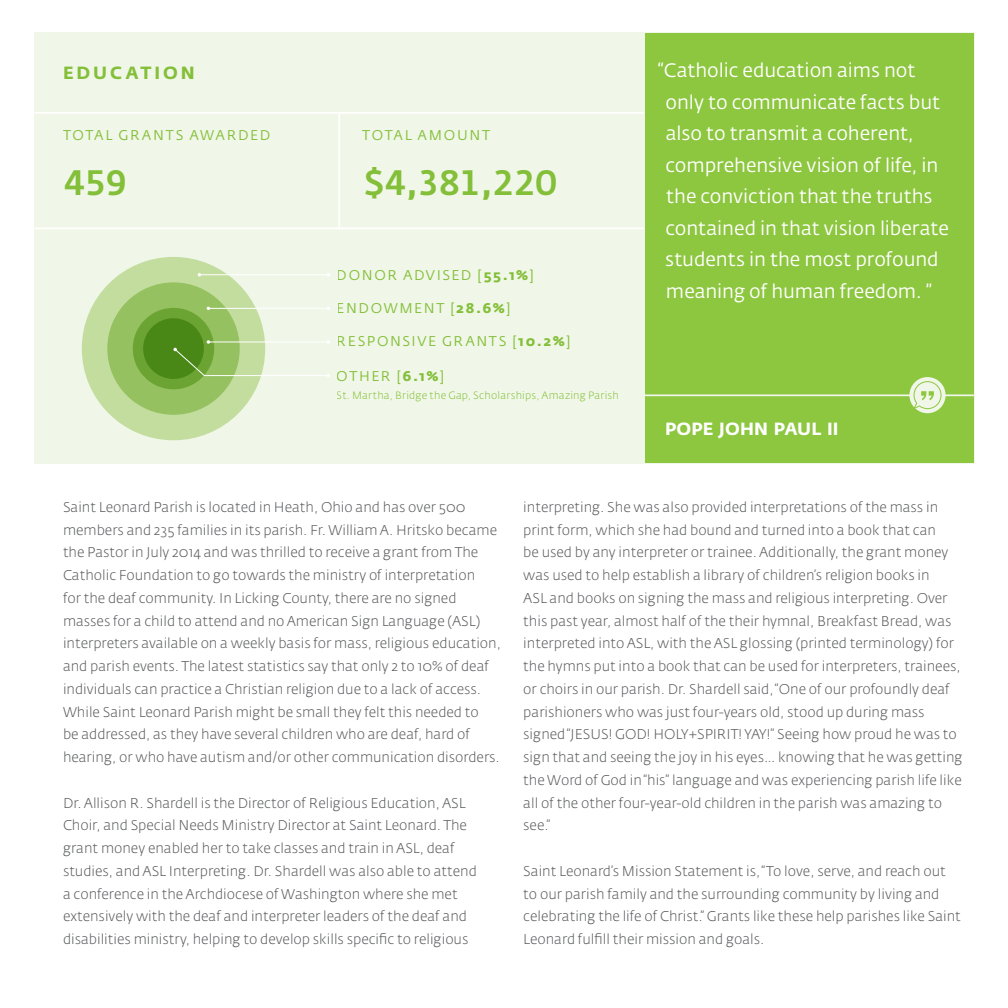
<style>
.page{position:relative;width:1008px;height:1008px;background:#fff}
.page>*{position:absolute;margin:0;border:0;box-sizing:border-box;transform-origin:0 0}
.t1{font:35px "Fedra Sans Medium TF";letter-spacing:-.045em;color:#8dc63f}
.t2{font:19.25px/31.5px "Fedra Sans Alt Std";letter-spacing:-.005em;color:#fff}
.t3{font:17.5px "Fedra Sans Bold TF";letter-spacing:.005em;color:#fff}
.t4{font:17.5px "Fedra Sans Bold TF";letter-spacing:.165em;color:#8dc63f}
.t5{font:300 14px/22.8px "Fedra Sans Alt Std";color:#58595b}
.t6{font:14px "Fedra Sans Alt Std";letter-spacing:.11em;color:#8dc63f}
.t7{font:300 10.5px "Fedra Sans Alt Std";letter-spacing:.02em;color:#8dc63f}
.s1{font-weight:700}
</style>
<div class="page">
<div style="left:35px;top:32px;width:940px;height:431px;background:#f0f7e8"></div>
<div style="left:645px;top:33px;width:329px;height:429px;background:#8dc63f"></div>
<hr style="left:645px;top:394px;width:329px;height:2px;background:#f0f7e8">
<hr style="left:35px;top:112px;width:609px;height:2px;background:#fff">
<hr style="left:35px;top:228px;width:609px;height:1px;background:#fff">
<hr style="left:338px;top:114px;width:2px;height:114px;background:#fff">
<div style="left:82px;top:257px;width:183px;height:183px;background:#c2dd9e;border-radius:50%"></div>
<div style="left:107px;top:282px;width:133px;height:133px;background:#95c160;border-radius:50%"></div>
<div style="left:133px;top:308px;width:81px;height:81px;background:#6ca433;border-radius:50%"></div>
<div style="left:143px;top:318px;width:61px;height:61px;background:#498817;border-radius:50%"></div>
<hr style="left:199px;top:274px;width:129px;height:1px;background:#fff">
<hr style="left:208px;top:308px;width:120px;height:1px;background:#fff">
<svg style="left:173px;top:340px;width:157px;height:37px"></svg>
<svg style="left:909px;top:377px;width:37px;height:36px"></svg>
<svg style="left:913px;top:381px;width:29px;height:28px"></svg>
<p class="t4" style="left:63px;top:62px;width:133px">EDUCATION</p>
<p class="t2" style="left:665px;top:55px;width:285px;text-indent:-7px">“Catholic education aims not only to communicate facts but also to transmit a coherent, comprehensive vision of life, in the conviction that the truths contained in that vision liberate students in the most profound meaning of human freedom. ”</p>
<p class="t6" style="left:63px;top:126px;width:209px">TOTAL GRANTS AWARDED</p>
<p class="t6" style="left:362px;top:126px;width:129px">TOTAL AMOUNT</p>
<h1 class="t1" style="left:364px;top:162px;width:195px">$4,381,220</h1>
<h1 class="t1" style="left:63px;top:162px;width:66px">459</h1>
<p class="t6" style="left:337px;top:266px;width:199px">DONOR ADVISED [<span class="s1">55.1%</span>]</p>
<p class="t6" style="left:337px;top:299px;width:175px">ENDOWMENT [<span class="s1">28.6%</span>]</p>
<p class="t6" style="left:337px;top:333px;width:235px">RESPONSIVE GRANTS [<span class="s1">10.2%</span>]</p>
<p class="t6" style="left:337px;top:367px;width:109px">OTHER [<span class="s1">6.1%</span>]</p>
<p class="t7" style="left:337px;top:389px;width:284px">St. Martha, Bridge the Gap, Scholarships, Amazing Parish</p>
<p class="t3" style="left:665px;top:419px;width:175px">POPE JOHN PAUL II</p>
<p class="t5" style="left:63px;top:496px;width:439px">Saint Leonard Parish is located in Heath, Ohio and has over 500 members and 235 families in its parish. Fr. William A. Hritsko became the Pastor in July 2014 and was thrilled to receive a grant from The Catholic Foundation to go towards the ministry of interpretation<br>for the deaf community. In Licking County, there are no signed masses for a child to attend and no American Sign Language (ASL) interpreters available on a weekly basis for mass, religious education, and parish events. The latest statistics say that only 2 to 10% of deaf individuals can practice a Christian religion due to a lack of access.<br>While Saint Leonard Parish might be small they felt this needed to<br>be addressed, as they have several children who are deaf, hard of hearing, or who have autism and/or other communication disorders.</p>
<p class="t5" style="left:63px;top:791px;width:415px">Dr. Allison R. Shardell is the Director of Religious Education, ASL Choir, and Special Needs Ministry Director at Saint Leonard. The grant money enabled her to take classes and train in ASL, deaf studies, and ASL Interpreting. Dr. Shardell was also able to attend a conference in the Archdiocese of Washington where she met extensively with the deaf and interpreter leaders of the deaf and disabilities ministry, helping to develop skills specific to religious</p>
<p class="t5" style="left:523px;top:496px;width:441px">interpreting. She was also provided interpretations of the mass in print form, which she had bound and turned into a book that can<br>be used by any interpreter or trainee. Additionally, the grant money was used to help establish a library of children’s religion books in<br>ASL and books on signing the mass and religious interpreting. Over this past year, almost half of the their hymnal, Breakfast Bread, was interpreted into ASL, with the ASL glossing (printed terminology) for the hymns put into a book that can be used for interpreters, trainees, or choirs in our parish. Dr. Shardell said, “One of our profoundly deaf parishioners who was just four-years old, stood up during mass signed “JESUS! GOD! HOLY+SPIRIT! YAY!” Seeing how proud he was to sign that and seeing the joy in his eyes… knowing that he was getting the Word of God in “his” language and was experiencing parish life like all of the other four-year-old children in the parish was amazing to see.”</p>
<p class="t5" style="left:523px;top:860px;width:439px">Saint Leonard’s Mission Statement is, “To love, serve, and reach out to our parish family and the surrounding community by living and celebrating the life of Christ.” Grants like these help parishes like Saint Leonard fulfill their mission and goals.</p>
</div>
